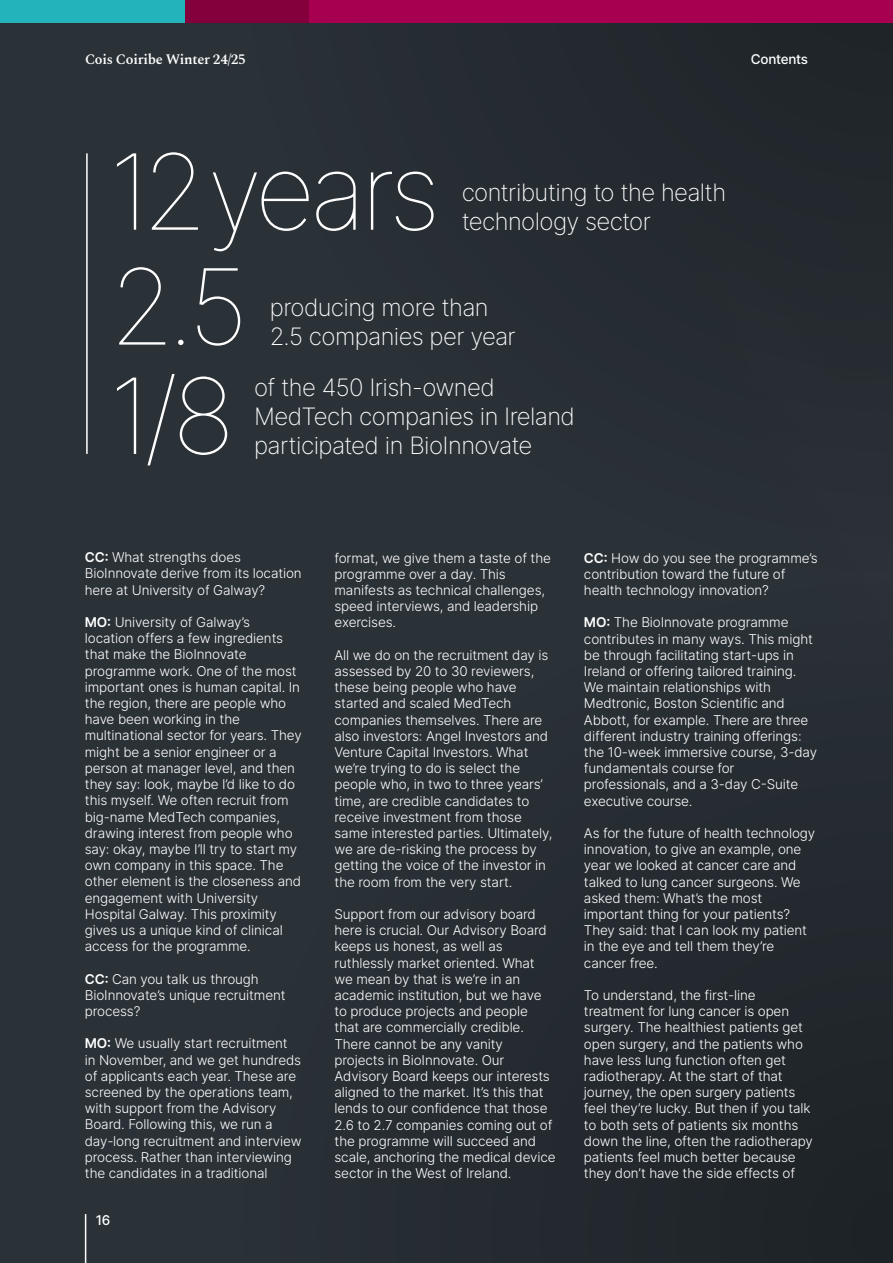
<style>
.page{position:relative;width:893px;height:1263px;background:#fff}
.page>*{position:absolute;margin:0;border:0;box-sizing:border-box;transform-origin:0 0}
.t1{font:100 105px "Inter";letter-spacing:-.06em;color:#fff}
.t2{font:200 24px/28.8px "Inter";letter-spacing:-.025em;color:#fff}
.t3{font:600 14.25px "Spectral";letter-spacing:-.02em;color:#fff}
.t4{font:300 13.5px/16.2px "Inter";letter-spacing:-.01em;color:#fff}
.t5{font:500 13.5px "Inter";letter-spacing:-.02em;color:#fff}
.s1{font-weight:600}
</style>
<div class="page">
<div style="left:0;top:23px;width:210px;height:1240px;background:#2a3137"></div>
<svg style="left:210px;top:604px;width:683px;height:659px;background:#262c32"></svg>
<div style="left:210px;top:23px;width:683px;height:581px;background:#282f34"></div>
<hr style="left:86px;top:153px;width:2px;height:301px;background:#fff">
<hr style="left:85px;top:1214px;width:1px;height:49px;background:#fff">
<div style="left:184px;top:0;width:125px;height:23px;background:#84003d"></div>
<div style="left:309px;top:0;width:584px;height:23px;background:#a80050"></div>
<div style="left:0;top:0;width:184px;height:23px;background:#23b3bb"></div>
<p class="t3" style="left:85px;top:49px;width:162px">Cois Coiribe Winter 24/25</p>
<p class="t5" style="left:751px;top:49px;width:59px">Contents</p>
<p class="t1" style="left:109px;top:117px;width:332px">12years</p>
<p class="t1" style="left:109px;top:232px;width:141px">2.5</p>
<p class="t1" style="left:109px;top:341px;width:127px">1/8</p>
<p class="t2" style="left:462px;top:177px;width:266px">contributing to the health technology sector</p>
<p class="t2" style="left:270px;top:292px;width:247px">producing more than<br>2.5 companies per year</p>
<p class="t2" style="left:254px;top:373px;width:322px">of the 450 Irish-owned<br>MedTech companies in Ireland participated in BioInnovate</p>
<p class="t4" style="left:85px;top:549px;width:218px"><span class="s1">CC:</span> What strengths does<br>BioInnovate derive from its location here at University of Galway?</p>
<p class="t4" style="left:85px;top:614px;width:218px"><span class="s1">MO:</span> University of Galway’s location offers a few ingredients that make the BioInnovate programme work. One of the most important ones is human capital. In the region, there are people who have been working in the multinational sector for years. They might be a senior engineer or a person at manager level, and then they say: look, maybe I’d like to do this myself. We often recruit from big-name MedTech companies, drawing interest from people who say: okay, maybe I’ll try to start my own company in this space. The other element is the closeness and engagement with University<br>Hospital Galway. This proximity gives us a unique kind of clinical access for the programme.</p>
<p class="t4" style="left:85px;top:970px;width:202px"><span class="s1">CC:</span> Can you talk us through<br>BioInnovate’s unique recruitment process?</p>
<p class="t4" style="left:85px;top:1035px;width:218px"><span class="s1">MO:</span> We usually start recruitment in November, and we get hundreds of applicants each year. These are screened by the operations team, with support from the Advisory Board. Following this, we run a day-long recruitment and interview process. Rather than interviewing the candidates in a traditional</p>
<p class="t5" style="left:96px;top:1210px;width:16px">16</p>
<p class="t4" style="left:334px;top:549px;width:218px">format, we give them a taste of the programme over a day. This manifests as technical challenges, speed interviews, and leadership exercises.</p>
<p class="t4" style="left:334px;top:647px;width:220px">All we do on the recruitment day is assessed by 20 to 30 reviewers, these being people who have started and scaled MedTech companies themselves. There are also investors: Angel Investors and<br>Venture Capital Investors. What we’re trying to do is select the people who, in two to three years’ time, are credible candidates to receive investment from those same interested parties. Ultimately, we are de-risking the process by getting the voice of the investor in the room from the very start.</p>
<p class="t4" style="left:334px;top:906px;width:223px">Support from our advisory board here is crucial. Our Advisory Board keeps us honest, as well as ruthlessly market oriented. What we mean by that is we’re in an academic institution, but we have to produce projects and people that are commercially credible.<br>There cannot be any vanity projects in BioInnovate. Our<br>Advisory Board keeps our interests aligned to the market. It’s this that lends to our confidence that those<br>2.6 to 2.7 companies coming out of the programme will succeed and scale, anchoring the medical device sector in the West of Ireland.</p>
<p class="t4" style="left:584px;top:549px;width:235px"><span class="s1">CC:</span> How do you see the programme’s contribution toward the future of health technology innovation?</p>
<p class="t4" style="left:584px;top:614px;width:235px"><span class="s1">MO:</span> The BioInnovate programme contributes in many ways. This might be through facilitating start-ups in Ireland or offering tailored training.<br>We maintain relationships with Medtronic, Boston Scientific and Abbott, for example. There are three different industry training offerings: the 10-week immersive course, 3-day fundamentals course for professionals, and a 3-day C-Suite executive course.</p>
<p class="t4" style="left:584px;top:825px;width:233px">As for the future of health technology innovation, to give an example, one year we looked at cancer care and talked to lung cancer surgeons. We asked them: What’s the most important thing for your patients?<br>They said: that I can look my patient in the eye and tell them they’re cancer free.</p>
<p class="t4" style="left:584px;top:987px;width:230px">To understand, the first-line treatment for lung cancer is open surgery. The healthiest patients get open surgery, and the patients who have less lung function often get radiotherapy. At the start of that journey, the open surgery patients feel they’re lucky. But then if you talk to both sets of patients six months down the line, often the radiotherapy patients feel much better because they don’t have the side effects of</p>
</div>
